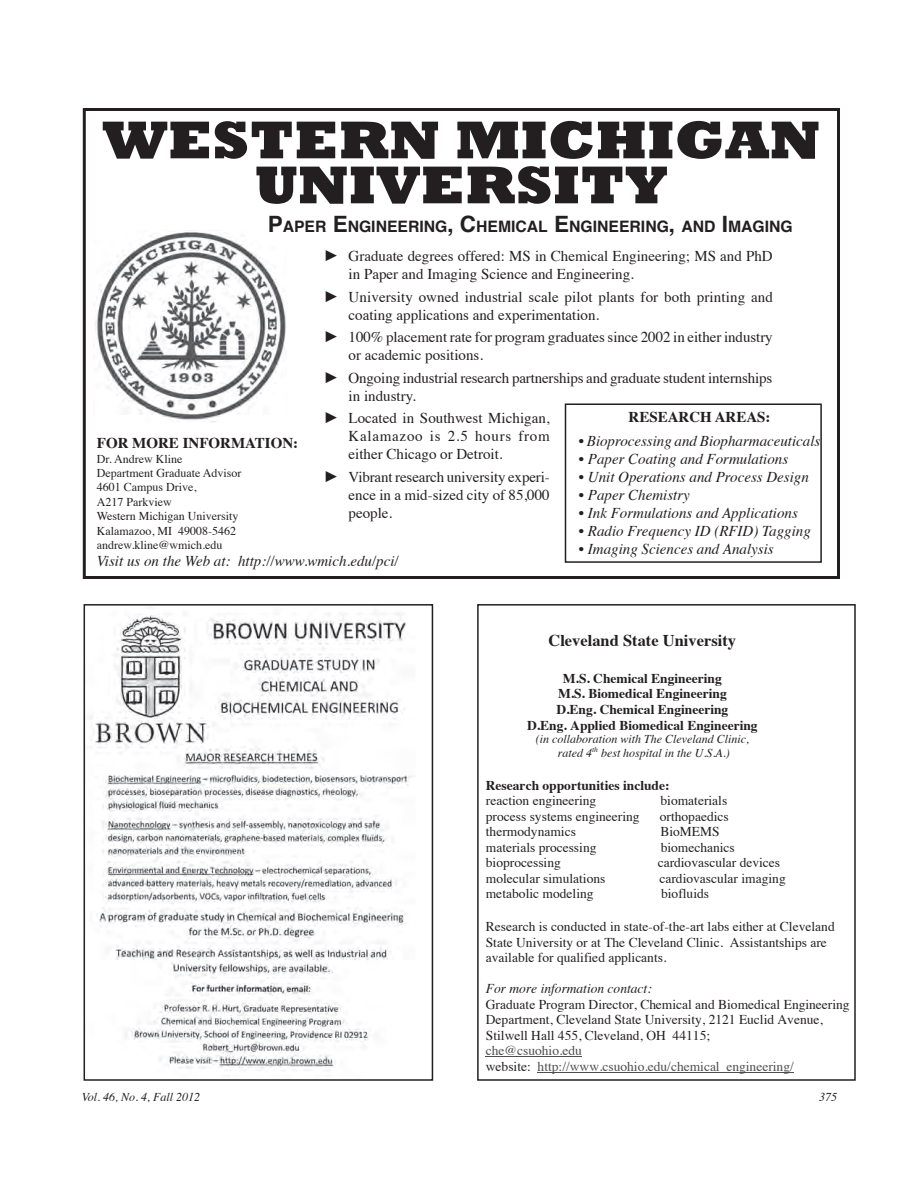
<style>
.page{position:relative;width:918px;height:1188px;background:#fff}
.page>*{position:absolute;margin:0;border:0;box-sizing:border-box;transform-origin:0 0}
.t1{font:800 54px/45px "Rockwell";color:#231f20;text-align:center;scale:1.1 1}
.t2{font:700 16.5px "Times";color:#231f20}
.t3{font:700 15.75px "Helvetica";color:#231f20}
.t4{font:15px/18px "Times";color:#231f20}
.t5{font:italic 15px "Times";color:#231f20}
.t6{font:700 15px "Times";color:#231f20}
.t7{font:13.5px/15.6px "Times";color:#231f20}
.t8{font:700 13.5px/15.5px "Times";color:#231f20;text-align:center}
.t9{font:13.5px/15.6px "Times";color:#4d4e4f}
.t10{font:italic 13.5px "Times";color:#231f20}
.t11{font:12px/14.4px "Times";color:#231f20}
.t12{font:italic 12px/13.8px "Times";color:#231f20;text-align:center}
.s1{font-size:22.5px}
.s2{font-family:"Mathematical Pi Six"}
.s3{font-style:normal}
.s4{color:#231f20}
</style>
<div class="page">
<hr style="left:486px;top:1057px;width:96px;height:1px;background:#4d4e4f">
<hr style="left:538px;top:1072px;width:256px;height:1px;background:#4d4e4f">
<div style="left:477px;top:604px;width:379px;height:477px;border:2px solid #231f20"></div>
<div style="left:83px;top:108px;width:757px;height:471px;border:3px solid #231f20"></div>
<img style="left:95px;top:232px;width:192px;height:191px">
<div style="left:565px;top:404px;width:257px;height:159px;border:2px solid #231f20"></div>
<img style="left:90px;top:612px;width:323px;height:459px">
<div style="left:84px;top:604px;width:349px;height:477px;border:2px solid #231f20"></div>
<h1 class="t1" style="left:102px;top:118px;width:654px">WESTERN MICHIGAN<br>UNIVERSITY</h1>
<p class="t3" style="left:268px;top:214px;width:527px"><span class="s1">P</span>APER <span class="s1">E</span>NGINEERING<span class="s1">, C</span>HEMICAL <span class="s1">E</span>NGINEERING<span class="s1">,</span> AND <span class="s1">I</span> MAGING</p>
<p class="t4" style="left:349px;top:246px;width:426px;text-indent:-23px"><span class="s2">C</span> Graduate degrees offered: MS in Chemical Engineering; MS and PhD in Paper and Imaging Science and Engineering.</p>
<p class="t4" style="left:349px;top:286px;width:426px;text-indent:-23px"><span class="s2">C</span> University owned industrial scale pilot plants for both printing and coating applications and experimentation.</p>
<p class="t4" style="left:349px;top:327px;width:426px;text-indent:-23px"><span class="s2">C</span> 100% placement rate for program graduates since 2002 in either industry or academic positions.</p>
<p class="t4" style="left:349px;top:367px;width:425px;text-indent:-23px"><span class="s2">C</span> Ongoing industrial research partnerships and graduate student internships in industry.</p>
<p class="t4" style="left:349px;top:408px;width:203px;text-align:justify;text-indent:-23px"><span class="s2">C</span> Located in Southwest Michigan, Kalamazoo is 2.5 hours from either Chicago or Detroit.</p>
<p class="t4" style="left:349px;top:466px;width:203px;text-align:justify;text-indent:-23px"><span class="s2">C</span> Vibrant research university experi&shy;ence in a mid-sized city of 85,000 people.</p>
<p class="t5" style="left:97px;top:548px;width:303px">Visit us on the Web at: http://www.wmich.edu/pci/</p>
<p class="t6" style="left:629px;top:403px;width:144px">RESEARCH AREAS:</p>
<p class="t5" style="left:579px;top:428px;width:243px"><span class="s3">•</span> Bioprocessing and Biopharmaceuticals</p>
<p class="t5" style="left:579px;top:446px;width:211px"><span class="s3">•</span> Paper Coating and Formulations</p>
<p class="t5" style="left:579px;top:464px;width:232px">• Unit Operations and Process Design</p>
<p class="t5" style="left:579px;top:482px;width:113px">• Paper Chemistry</p>
<p class="t5" style="left:579px;top:500px;width:221px">• Ink Formulations and Applications</p>
<p class="t5" style="left:579px;top:518px;width:234px">• Radio Frequency ID (RFID) Tagging</p>
<p class="t5" style="left:579px;top:536px;width:196px">• Imaging Sciences and Analysis</p>
<p class="t6" style="left:97px;top:429px;width:62px">For More</p>
<p class="t6" style="left:183px;top:429px;width:29px">Informat</p>
<p class="t6" style="left:265px;top:429px;width:35px">ion:</p>
<p class="t11" style="left:97px;top:450px;width:146px">Dr. Andrew Kline<br>Department Graduate Advisor<br>4601 Campus Drive,<br>A217 Parkview<br>Western Michigan University<br>Kalamazoo, MI 49008-5462 andrew.kline@wmich.edu</p>
<p class="t2" style="left:548px;top:625px;width:189px">Cleveland State University</p>
<p class="t8" style="left:527px;top:669px;width:232px">M.S. Chemical Engineering<br>M.S. Biomedical Engineering<br>D.Eng. Chemical Engineering<br>D.Eng. Applied Biomedical Engineering</p>
<p class="t12" style="left:536px;top:732px;width:215px">(in collaboration with The Cleveland Clinic, rated 4<sup>th</sup> best hospital in the U.S.A.)</p>
<p class="t8" style="left:486px;top:776px;width:185px">Research opportunities include:</p>
<p class="t7" style="left:486px;top:792px;width:112px">reaction engineering</p>
<p class="t7" style="left:661px;top:792px;width:68px">biomaterials</p>
<p class="t7" style="left:486px;top:807px;width:155px">process systems engineering</p>
<p class="t7" style="left:660px;top:807px;width:70px">orthopaedics</p>
<p class="t7" style="left:486px;top:823px;width:92px">thermodynamics</p>
<p class="t7" style="left:661px;top:823px;width:61px">BioMEMS</p>
<p class="t7" style="left:486px;top:838px;width:112px">materials processing</p>
<p class="t7" style="left:661px;top:838px;width:76px">biomechanics</p>
<p class="t7" style="left:486px;top:854px;width:76px">bioprocessing</p>
<p class="t7" style="left:658px;top:854px;width:124px">cardiovascular devices</p>
<p class="t7" style="left:486px;top:869px;width:121px">molecular simulations</p>
<p class="t7" style="left:659px;top:869px;width:128px">cardiovascular imaging</p>
<p class="t7" style="left:486px;top:885px;width:109px">metabolic modeling</p>
<p class="t7" style="left:661px;top:885px;width:50px">biofluids</p>
<p class="t7" style="left:486px;top:918px;width:350px">Research is conducted in state-of-the-art labs either at Cleveland<br>State University or at The Cleveland Clinic. Assistantships are available for qualified applicants.</p>
<p class="t10" style="left:486px;top:977px;width:168px">For more information contact:</p>
<p class="t7" style="left:486px;top:995px;width:365px">Graduate Program Director, Chemical and Biomedical Engineering<br>Department, Cleveland State University, 2121 Euclid Avenue,<br>Stilwell Hall 455, Cleveland, OH 44115;</p>
<p class="t9" style="left:486px;top:1042px;width:309px">che@csuohio.edu<br><span class="s4">website:</span> http://www.csuohio.edu/chemical_engineering/</p>
<p class="t12" style="left:82px;top:1090px;width:120px">Vol. 46, No. 4, Fall 2012</p>
<p class="t12" style="left:819px;top:1090px;width:19px">375</p>
</div>
